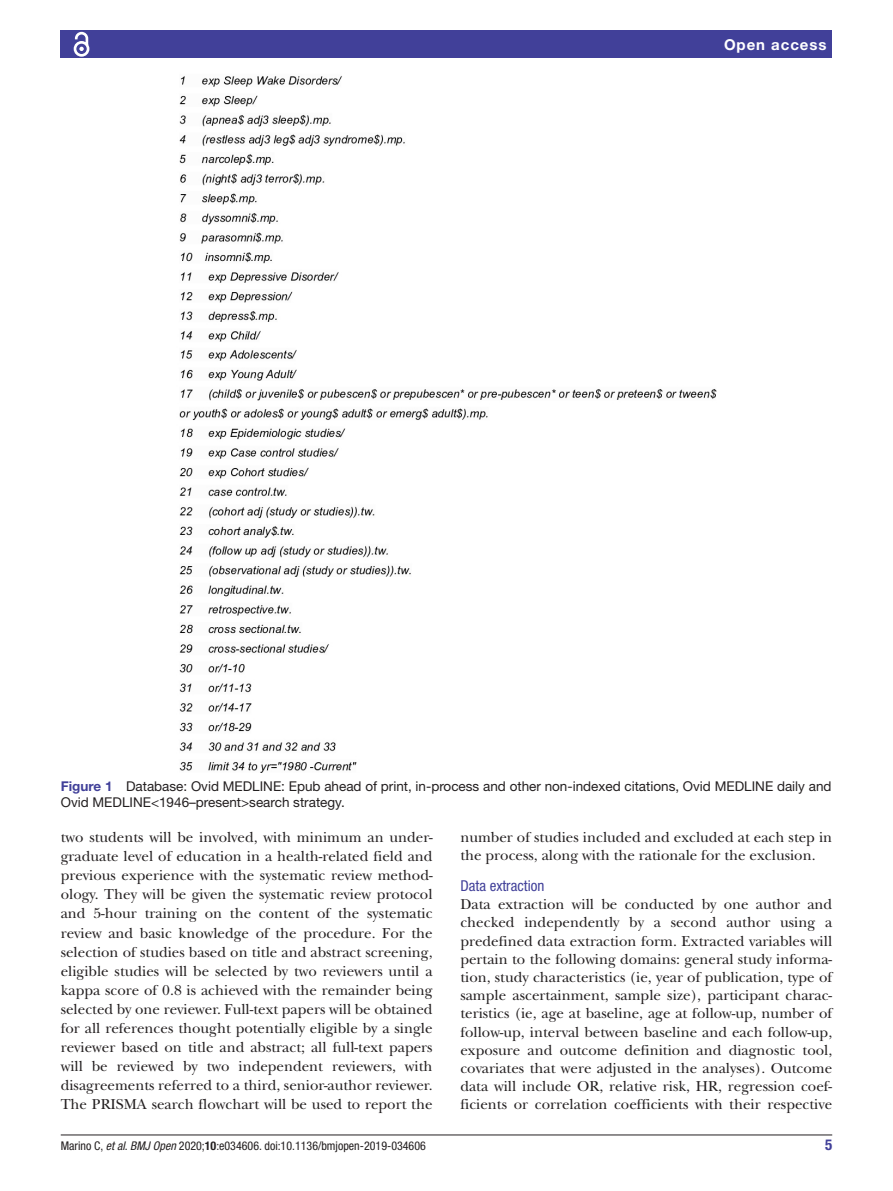
<style>
.page{position:relative;width:893px;height:1191px;background:#fff}
.page>*{position:absolute;margin:0;border:0;box-sizing:border-box;transform-origin:0 0}
.t1{font:15px/19px "New Baskerville";color:#231f20;text-align:justify}
.t2{font:condensed 15px "Helvetica Neue LT Std";color:#414099}
.t3{font:700 15px "Helvetica Neue LT Std";letter-spacing:.065em;color:#fff}
.t4{font:700 condensed 15px "Helvetica Neue LT Std";color:#414099}
.t5{font:13.5px/16.2px "Helvetica Neue LT Std";color:#231f20}
.t6{font:condensed 12px "Helvetica Neue LT Std";color:#231f20}
.s1{font-weight:700;color:#414099}
.s2{font-style:italic}
.s3{font-weight:700}
</style>
<div class="page">
<hr style="left:61px;top:1134px;width:771px;height:1px;background:#231f20">
<div style="left:61px;top:31px;width:771px;height:27px;background:#414099"></div>
<svg style="left:73px;top:31px;width:17px;height:26px"></svg>
<img style="left:179px;top:75px;width:537px;height:698px">
<p class="t3" style="left:724px;top:35px;width:104px">Open access</p>
<p class="t5" style="left:61px;top:777px;width:772px"><span class="s1">Figure 1</span> Database: Ovid MEDLINE: Epub ahead of print, in-process and other non-indexed citations, Ovid MEDLINE daily and<br>Ovid MEDLINE&lt;1946–present&gt;search strategy.</p>
<p class="t1" style="left:61px;top:828px;width:373px">two students will be involved, with minimum an under&shy;graduate level of education in a health-related field and previous experience with the systematic review method&shy;ology. They will be given the systematic review protocol and 5-hour training on the content of the systematic review and basic knowledge of the procedure. For the selection of studies based on title and abstract screening, eligible studies will be selected by two reviewers until a kappa score of 0.8 is achieved with the remainder being selected by one reviewer. Full-text papers will be obtained for all references thought potentially eligible by a single reviewer based on title and abstract; all full-text papers will be reviewed by two independent reviewers, with disagreements referred to a third, senior-author reviewer.<br>The PRISMA search flowchart will be used to report the</p>
<p class="t1" style="left:460px;top:828px;width:373px;line-height:18.1px">number of studies included and excluded at each step in the process, along with the rationale for the exclusion.</p>
<p class="t2" style="left:460px;top:877px;width:85px">Data extraction</p>
<p class="t1" style="left:460px;top:895px;width:373px;line-height:18.1px">Data extraction will be conducted by one author and checked independently by a second author using a predefined data extraction form. Extracted variables will pertain to the following domains: general study informa&shy;tion, study characteristics (ie, year of publication, type of sample ascertainment, sample size), participant charac&shy;teristics (ie, age at baseline, age at follow-up, number of follow-up, interval between baseline and each follow-up, exposure and outcome definition and diagnostic tool, covariates that were adjusted in the analyses). Outcome data will include OR, relative risk, HR, regression coef&shy;ficients or correlation coefficients with their respective</p>
<p class="t6" style="left:61px;top:1138px;width:367px">Marino C, <span class="s2">et al</span>. <span class="s2">BMJ Open</span> 2020;<span class="s3">10</span>:e034606. doi:10.1136/bmjopen-2019-034606</p>
<p class="t4" style="left:825px;top:1135px;width:9px">5</p>
</div>
